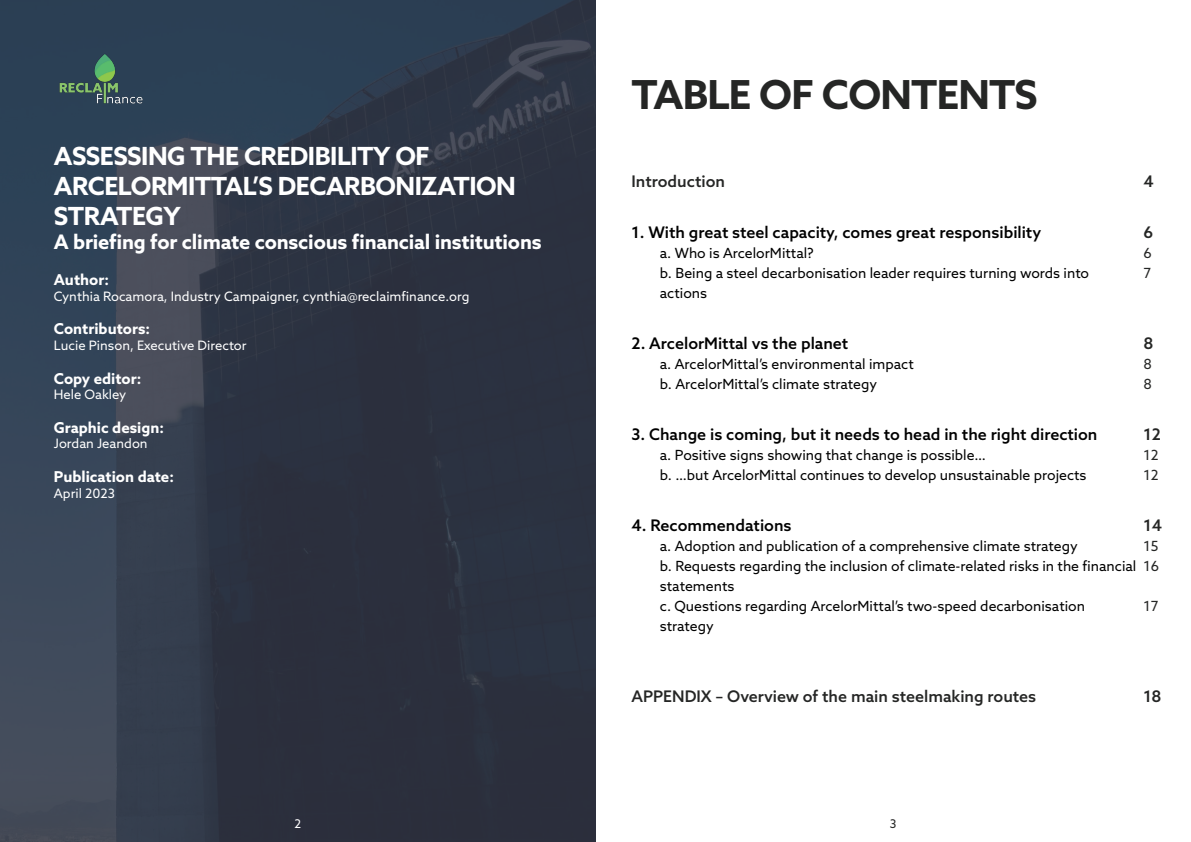
<style>
.page{position:relative;width:1191px;height:842px;background:#fff}
.page>*{position:absolute;margin:0;border:0;box-sizing:border-box;transform-origin:0 0}
.t1{font:700 40px "Azo Sans";letter-spacing:-.02em;color:#252625}
.t2{font:700 25px/30px "Azo Sans";letter-spacing:-.02em;color:#fff}
.t3{font:700 20px "Azo Sans";letter-spacing:-.01em;color:#fff}
.t4{font:500 16px "Azo Sans";color:#000}
.t5{font:500 16px "Azo Sans";color:#252625}
.t6{font:700 15px "Azo Sans";color:#fff}
.t7{font:14px/20px "Azo Sans";color:#000}
.t8{font:14px/20px "Azo Sans";color:#252625}
.t9{font:13px "Azo Sans";color:#fff}
.t10{font:12px "Azo Sans";color:#fff}
.t11{font:12px "Azo Sans";color:#252625}
</style>
<div class="page">
<svg style="left:0;top:0;width:595px;height:842px;background:#303848"></svg>
<img style="left:54px;top:40px;width:94px;height:94px">
<h2 class="t2" style="left:54px;top:143px;width:463px">ASSESSING THE CREDIBILITY OF<br>ARCELORMITTAL’S DECARBONIZATION<br>STRATEGY</h2>
<h3 class="t3" style="left:54px;top:234px;width:489px">A briefing for climate conscious financial institutions</h3>
<p class="t6" style="left:54px;top:273px;width:57px">Author:</p>
<p class="t9" style="left:54px;top:290px;width:417px">Cynthia Rocamora, Industry Campaigner, cynthia@reclaimfinance.org</p>
<p class="t6" style="left:54px;top:323px;width:98px">Contributors:</p>
<p class="t9" style="left:54px;top:339px;width:194px">Lucie Pinson, Executive Director</p>
<p class="t6" style="left:54px;top:372px;width:89px">Copy editor:</p>
<p class="t9" style="left:54px;top:389px;width:74px">Hele Oakley</p>
<p class="t6" style="left:54px;top:421px;width:112px">Graphic design:</p>
<p class="t9" style="left:54px;top:438px;width:95px">Jordan Jeandon</p>
<p class="t6" style="left:54px;top:470px;width:122px">Publication date:</p>
<p class="t9" style="left:54px;top:487px;width:63px">April 2023</p>
<p class="t10" style="left:294px;top:819px;width:8px">2</p>
<h1 class="t1" style="left:631px;top:78px;width:407px">TABLE OF CONTENTS</h1>
<p class="t5" style="left:631px;top:174px;width:95px">Introduction</p>
<p class="t5" style="left:1143px;top:174px;width:12px">4</p>
<p class="t4" style="left:631px;top:225px;width:411px">1. With great steel capacity, comes great responsibility</p>
<p class="t7" style="left:660px;top:244px;width:431px">a. Who is ArcelorMittal?<br>b. Being a steel decarbonisation leader requires turning words into actions</p>
<p class="t5" style="left:1143px;top:225px;width:11px">6</p>
<p class="t8" style="left:1143px;top:244px;width:10px">6<br>7</p>
<p class="t4" style="left:631px;top:336px;width:218px">2. ArcelorMittal vs the planet</p>
<p class="t7" style="left:660px;top:355px;width:255px">a. ArcelorMittal’s environmental impact b. ArcelorMittal’s climate strategy</p>
<p class="t4" style="left:631px;top:427px;width:467px">3. Change is coming, but it needs to head in the right direction</p>
<p class="t7" style="left:660px;top:446px;width:428px">a. Positive signs showing that change is possible…<br>b. …but ArcelorMittal continues to develop unsustainable projects</p>
<p class="t5" style="left:1143px;top:336px;width:11px">8</p>
<p class="t8" style="left:1143px;top:355px;width:10px">8<br>8</p>
<p class="t5" style="left:1143px;top:427px;width:19px">12</p>
<p class="t8" style="left:1143px;top:446px;width:16px">12<br>12</p>
<p class="t4" style="left:631px;top:519px;width:162px">4. Recommendations</p>
<p class="t7" style="left:660px;top:537px;width:478px">a. Adoption and publication of a comprehensive climate strategy<br>b. Requests regarding the inclusion of climate-related risks in the financial statements<br>c. Questions regarding ArcelorMittal’s two-speed decarbonisation strategy</p>
<p class="t5" style="left:1143px;top:519px;width:20px">14</p>
<p class="t8" style="left:1143px;top:537px;width:17px">15<br>16</p>
<p class="t8" style="left:1143px;top:597px;width:16px">17</p>
<p class="t5" style="left:631px;top:690px;width:406px">APPENDIX – Overview of the main steelmaking routes</p>
<p class="t5" style="left:1143px;top:690px;width:20px">18</p>
<p class="t11" style="left:890px;top:819px;width:8px">3</p>
</div>
